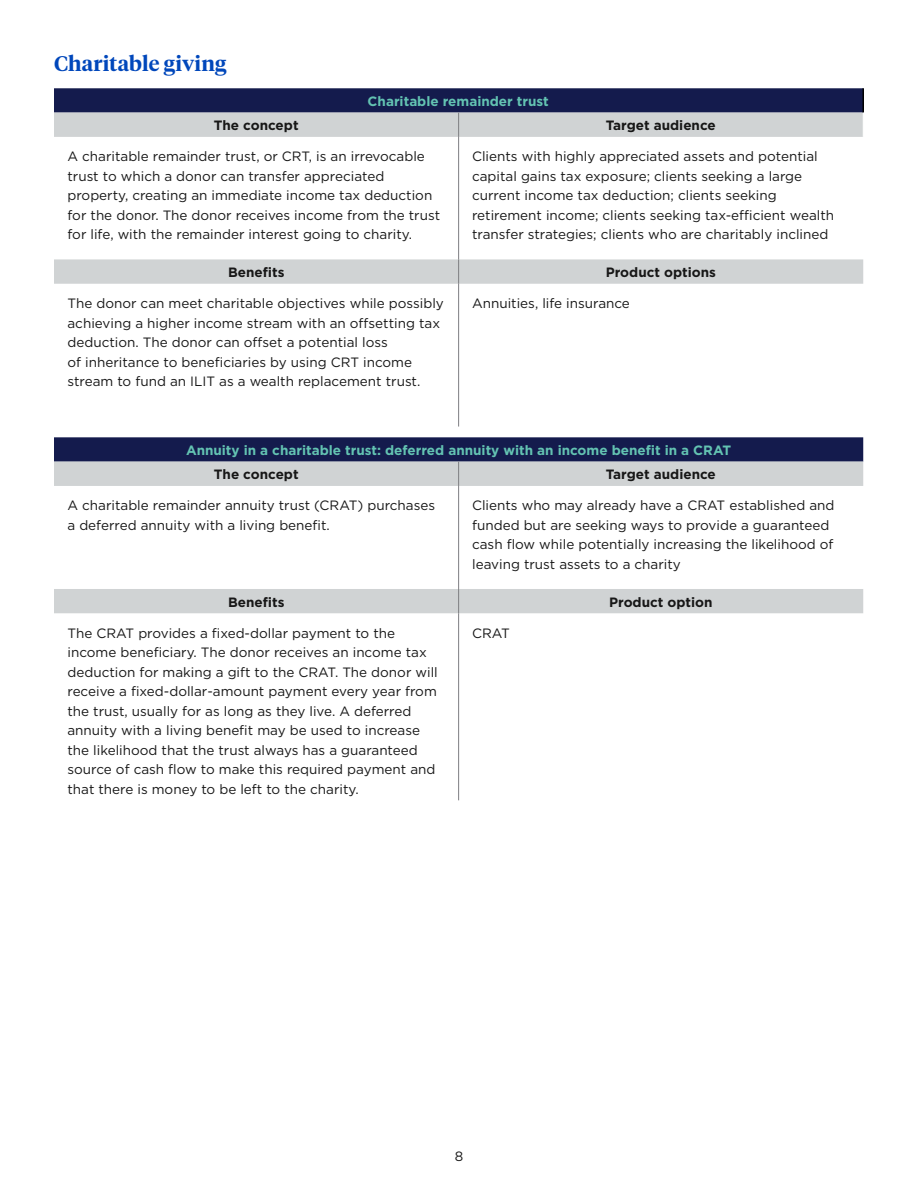
<style>
.page{position:relative;width:918px;height:1188px;background:#fff}
.page>*{position:absolute;margin:0;border:0;box-sizing:border-box;transform-origin:0 0}
.t1{font:600 21px "Tiempos Headline";letter-spacing:.01em;color:#0047bb}
.Body_copy{font:13.5px/19.5px "Gotham";color:#171717}
.Body_copy-2{font:700 13.5px "Gotham";color:#63c3b2}
.Body_copy-3{font:700 13.5px "Gotham";color:#171717}
</style>
<div class="page">
<svg style="left:54px;top:88px;width:808px;height:25px;background:#1b2252"></svg>
<svg style="left:54px;top:113px;width:809px;height:500px"></svg>
<hr style="left:862px;top:88px;width:2px;height:25px;background:#000">
<svg style="left:458px;top:113px;width:1px;height:24px"></svg>
<hr style="left:458px;top:137px;width:1px;height:122px;background:#7e7e82">
<svg style="left:458px;top:259px;width:1px;height:25px"></svg>
<hr style="left:458px;top:284px;width:1px;height:143px;background:#7e7e82">
<svg style="left:458px;top:462px;width:1px;height:24px"></svg>
<hr style="left:458px;top:486px;width:1px;height:103px;background:#7e7e82">
<svg style="left:458px;top:589px;width:1px;height:24px"></svg>
<hr style="left:458px;top:613px;width:1px;height:187px;background:#7e7e82">
<h2 class="t1" style="left:54px;top:49px;width:174px">Charitable giving</h2>
<p class="Body_copy-2" style="left:368px;top:92px;width:183px">Charitable remainder trust</p>
<p class="Body_copy-3" style="left:214px;top:116px;width:86px">The concept</p>
<p class="Body_copy-3" style="left:606px;top:116px;width:111px">Target audience</p>
<p class="Body_copy" style="left:68px;top:146px;width:374px">A charitable remainder trust, or CRT, is an irrevocable trust to which a donor can transfer appreciated property, creating an immediate income tax deduction for the donor. The donor receives income from the trust for life, with the remainder interest going to charity.</p>
<p class="Body_copy" style="left:472px;top:146px;width:364px">Clients with highly appreciated assets and potential capital gains tax exposure; clients seeking a large current income tax deduction; clients seeking retirement income; clients seeking tax-efficient wealth transfer strategies; clients who are charitably inclined</p>
<p class="Body_copy-3" style="left:228px;top:263px;width:58px">Benefits</p>
<p class="Body_copy-3" style="left:606px;top:263px;width:112px">Product options</p>
<p class="Body_copy" style="left:68px;top:293px;width:378px">The donor can meet charitable objectives while possibly achieving a higher income stream with an offsetting tax deduction. The donor can offset a potential loss<br>of inheritance to beneficiaries by using CRT income stream to fund an ILIT as a wealth replacement trust.</p>
<p class="Body_copy" style="left:472px;top:293px;width:159px">Annuities, life insurance</p>
<p class="Body_copy-2" style="left:186px;top:441px;width:547px">Annuity in a charitable trust: deferred annuity with an income benefit in a CRAT</p>
<p class="Body_copy-3" style="left:214px;top:465px;width:86px">The concept</p>
<p class="Body_copy-3" style="left:606px;top:465px;width:111px">Target audience</p>
<p class="Body_copy" style="left:68px;top:495px;width:369px">A charitable remainder annuity trust (CRAT) purchases a deferred annuity with a living benefit.</p>
<p class="Body_copy" style="left:472px;top:495px;width:364px">Clients who may already have a CRAT established and funded but are seeking ways to provide a guaranteed cash flow while potentially increasing the likelihood of leaving trust assets to a charity</p>
<p class="Body_copy-3" style="left:228px;top:593px;width:58px">Benefits</p>
<p class="Body_copy-3" style="left:609px;top:593px;width:105px">Product option</p>
<p class="Body_copy" style="left:68px;top:623px;width:372px">The CRAT provides a fixed-dollar payment to the income beneficiary. The donor receives an income tax deduction for making a gift to the CRAT. The donor will receive a fixed-dollar-amount payment every year from the trust, usually for as long as they live. A deferred annuity with a living benefit may be used to increase the likelihood that the trust always has a guaranteed source of cash flow to make this required payment and that there is money to be left to the charity.</p>
<p class="Body_copy" style="left:472px;top:623px;width:39px">CRAT</p>
<p class="Body_copy" style="left:455px;top:1146px;width:10px">8</p>
</div>
